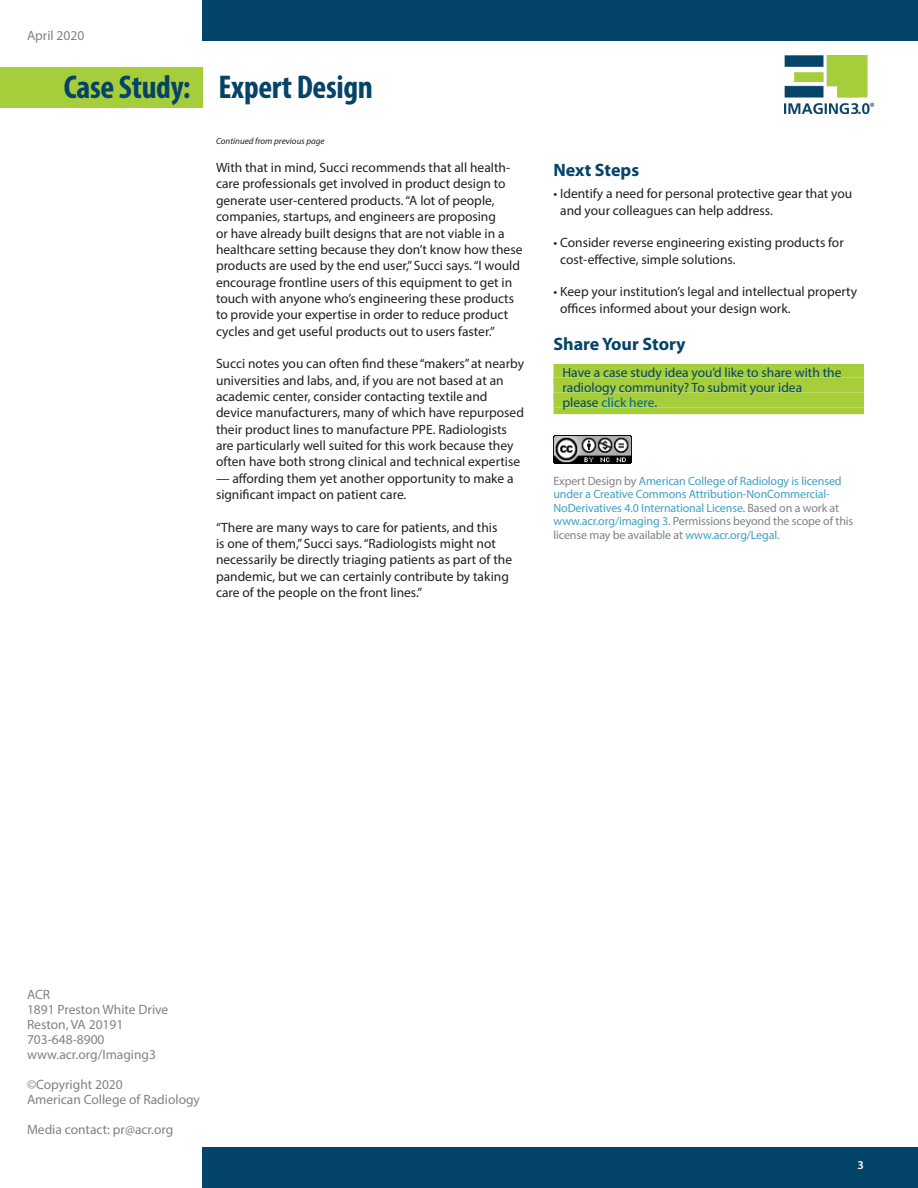
<style>
.page{position:relative;width:918px;height:1188px;background:#fff}
.page>*{position:absolute;margin:0;border:0;box-sizing:border-box;transform-origin:0 0}
.t1{font:700 condensed 33px "Myriad Pro";letter-spacing:-.01em;color:#054368}
.Endnote_text{font:700 18px "Myriad Pro";color:#054368}
.Heading{font:700 18px "Myriad Pro";letter-spacing:-.005em;color:#054368}
.Body{font:13.5px/16.4px "Myriad Pro";color:#231f20}
.t2{font:13.5px/15px "Myriad Pro";color:#808285}
.Join_Us_Bar{font:13.5px "Myriad Pro";color:#054469}
.Join_Us_Bar-2{font:13.5px "Myriad Pro";color:#0066a0}
.Body-2{font:12px/13.5px "Myriad Pro";letter-spacing:-.01em;color:#3ea0c6}
.t3{font:600 12px "Myriad Pro";color:#fff}
.t4{font:italic 9px "Myriad Pro";color:#231f20}
.s1{color:#054469}
.s2{color:#808285}
</style>
<div class="page">
<div style="left:202px;top:0;width:716px;height:40px;background:#054469"></div>
<div style="left:0;top:68px;width:202px;height:40px;background:#a6ce3b"></div>
<div style="left:202px;top:1148px;width:716px;height:40px;background:#054469"></div>
<img style="left:785px;top:55px;width:88px;height:58px">
<div style="left:554px;top:364px;width:310px;height:13px;background:#a6ce3b"></div>
<div style="left:554px;top:377px;width:310px;height:7px;background:#a6ce3b"></div>
<div style="left:554px;top:379px;width:310px;height:13px;background:#a6ce3b"></div>
<div style="left:554px;top:392px;width:310px;height:7px;background:#a6ce3b"></div>
<div style="left:554px;top:394px;width:310px;height:13px;background:#a6ce3b"></div>
<div style="left:554px;top:407px;width:310px;height:7px;background:#a6ce3b"></div>
<img style="left:554px;top:435px;width:77px;height:28px">
<p class="t2" style="left:27px;top:28px;width:59px">April 2020</p>
<h1 class="t1" style="left:64px;top:67px;width:311px">Case Study: Expert Design</h1>
<p class="t4" style="left:216px;top:136px;width:110px">Continued from previous page</p>
<p class="Body" style="left:216px;top:159px;width:308px">With that in mind, Succi recommends that all health&shy;care professionals get involved in product design to generate user-centered products. “A lot of people, companies, startups, and engineers are proposing<br>or have already built designs that are not viable in a healthcare setting because they don’t know how these products are used by the end user,” Succi says. “I would encourage frontline users of this equipment to get in touch with anyone who’s engineering these products to provide your expertise in order to reduce product cycles and get useful products out to users faster.”</p>
<p class="Body" style="left:216px;top:355px;width:310px">Succi notes you can often find these “makers” at nearby universities and labs, and, if you are not based at an academic center, consider contacting textile and device manufacturers, many of which have repurposed their product lines to manufacture PPE. Radiologists are particularly well suited for this work because they often have both strong clinical and technical expertise</p>
<p class="Body" style="left:216px;top:470px;width:299px">— affording them yet another opportunity to make a significant impact on patient care.</p>
<p class="Body" style="left:216px;top:519px;width:298px">“There are many ways to care for patients, and this<br>is one of them,” Succi says. “Radiologists might not necessarily be directly triaging patients as part of the pandemic, but we can certainly contribute by taking care of the people on the front lines.”</p>
<p class="Heading" style="left:554px;top:158px;width:87px">Next Steps</p>
<p class="Body" style="left:560px;top:186px;width:294px;text-indent:-7px">• Identify a need for personal protective gear that you and your colleagues can help address.</p>
<p class="Body" style="left:560px;top:234px;width:285px;text-indent:-7px">• Consider reverse engineering existing products for cost-effective, simple solutions.</p>
<p class="Body" style="left:560px;top:283px;width:298px;text-indent:-7px">• Keep your institution’s legal and intellectual property offices informed about your design work.</p>
<p class="Endnote_text" style="left:554px;top:333px;width:134px">Share Your Story</p>
<p class="Join_Us_Bar" style="left:562px;top:365px;width:280px">Have a case study idea you’d like to share with the</p>
<p class="Join_Us_Bar" style="left:562px;top:380px;width:241px">radiology community? To submit your idea</p>
<p class="Join_Us_Bar-2" style="left:562px;top:395px;width:96px"><span class="s1">please</span> click here<span class="s1">.</span></p>
<p class="Body-2" style="left:554px;top:474px;width:301px"><span class="s2">Expert Design by</span> American College of Radiology is licensed under a Creative Commons Attribution-NonCommercial-NoDerivatives 4.0 International License<span class="s2">. Based on a work at </span>www.acr.org/imaging 3. <span class="s2">Permissions beyond the scope of this license may be available at</span> www.acr.org/Legal<span class="s2">.</span></p>
<p class="t2" style="left:27px;top:987px;width:143px">ACR<br>1891 Preston White Drive<br>Reston, VA 20191<br>703-648-8900 www.acr.org/Imaging3</p>
<p class="t2" style="left:27px;top:1077px;width:175px">©Copyright 2020<br>American College of Radiology</p>
<p class="t2" style="left:27px;top:1122px;width:148px">Media contact: pr@acr.org</p>
<p class="t3" style="left:858px;top:1157px;width:8px">3</p>
</div>
